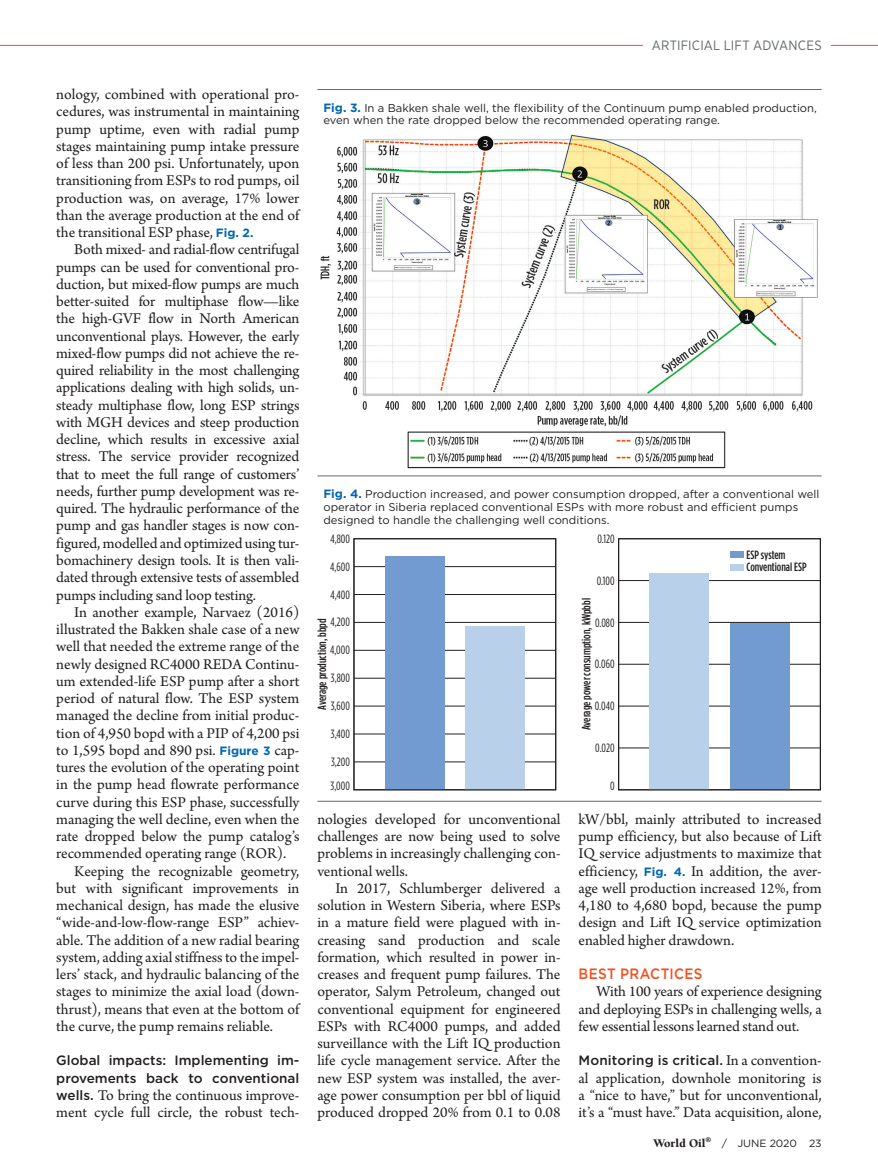
<style>
.page{position:relative;width:878px;height:1175px;background:#fff}
.page>*{position:absolute;margin:0;border:0;box-sizing:border-box;transform-origin:0 0}
.Body_copy{font:15.75px/17.2px "Arno Pro";letter-spacing:-.005em;color:#231f20;text-align:justify}
.Subhead_2{font:15.75px/17.2px "Arno Pro";color:#231f20;text-align:justify}
.Subhead_1{font:500 15px "Gotham";letter-spacing:.02em;color:#f15122;scale:.9 1}
.Subhead_2-2{font:500 13.5px/17.2px "Gotham";color:#231f20}
.t1{font:13.5px "Gotham Narrow";letter-spacing:.015em;color:#64696d}
.t2{font:12px "Gotham Condensed";color:#231f20}
.t3{font:500 12px/12px "Gotham Condensed";color:#231f20}
.t4{font:900 12px "Berkeley";letter-spacing:-.005em;color:#231f20}
.Cutline{font:11.25px/12.8px "Gotham";color:#231f20}
.t5{font:10.5px "Gotham";letter-spacing:-.005em;color:#231f20}
.s1{font-family:"Gotham";font-weight:700;font-size:12px;color:#0166b3}
.s2{font-family:"Gotham";font-weight:500;font-size:13.5px}
.s3{font-weight:700;font-size:12px;color:#0166b3}
.s4{font-family:"Arno Pro";font-weight:400;font-size:15.75px}
</style>
<div class="page">
<hr style="left:0;top:45px;width:878px;height:1px;background:#f15122">
<div style="left:643px;top:37px;width:187px;height:13px;background:#fff"></div>
<hr style="left:317px;top:89px;width:504px;height:1px;background:#64696d">
<img style="left:320px;top:134px;width:498px;height:335px">
<hr style="left:317px;top:475px;width:504px;height:1px;background:#64696d">
<hr style="left:354px;top:761px;width:201px;height:1px;background:#231f20">
<hr style="left:354px;top:733px;width:201px;height:1px;background:#231f20">
<hr style="left:354px;top:706px;width:201px;height:1px;background:#231f20">
<hr style="left:354px;top:678px;width:201px;height:1px;background:#231f20">
<hr style="left:354px;top:650px;width:201px;height:1px;background:#231f20">
<hr style="left:354px;top:622px;width:201px;height:1px;background:#231f20">
<hr style="left:354px;top:594px;width:201px;height:1px;background:#231f20">
<hr style="left:354px;top:566px;width:201px;height:1px;background:#231f20">
<hr style="left:618px;top:747px;width:202px;height:1px;background:#231f20">
<hr style="left:618px;top:706px;width:202px;height:1px;background:#231f20">
<hr style="left:618px;top:664px;width:202px;height:1px;background:#231f20">
<hr style="left:618px;top:622px;width:202px;height:1px;background:#231f20">
<hr style="left:618px;top:580px;width:202px;height:1px;background:#231f20">
<div style="left:385px;top:556px;width:59px;height:233px;background:#729cd1"></div>
<div style="left:465px;top:626px;width:59px;height:163px;background:#b9d0eb"></div>
<div style="left:649px;top:573px;width:60px;height:216px;background:#b9d0eb"></div>
<div style="left:730px;top:623px;width:59px;height:166px;background:#729cd1"></div>
<div style="left:729px;top:551px;width:14px;height:7px;background:#729cd1"></div>
<div style="left:729px;top:563px;width:14px;height:7px;background:#b9d0eb"></div>
<div style="left:353px;top:538px;width:203px;height:252px;border:1px solid #231f20"></div>
<div style="left:618px;top:538px;width:202px;height:252px;border:1px solid #231f20"></div>
<hr style="left:317px;top:801px;width:504px;height:1px;background:#64696d">
<p class="Subhead_2" style="left:56px;top:86px;width:245px">nology, combined with operational pro&shy;cedures, was instrumental in maintaining pump uptime, even with radial pump stages maintaining pump intake pressure of less than 200 psi. Unfortunately, upon transitioning from ESPs to rod pumps, oil production was, on average, 17% lower than the average production at the end of the transitional ESP phase, <span class="s1">Fig. 2.</span></p>
<p class="Body_copy" style="left:56px;top:242px;width:245px;text-indent:18px">Both mixed- and radial-flow centrifugal pumps can be used for conventional pro&shy;duction, but mixed-flow pumps are much better-suited for multiphase flow—like the high-GVF flow in North American unconventional plays. However, the early mixed-flow pumps did not achieve the re&shy;quired reliability in the most challenging applications dealing with high solids, un&shy;steady multiphase flow, long ESP strings with MGH devices and steep production decline, which results in excessive axial stress. The service provider recognized that to meet the full range of customers’ needs, further pump development was re&shy;quired. The hydraulic performance of the pump and gas handler stages is now con&shy;figured, modelled and optimized using tur&shy;bomachinery design tools. It is then vali&shy;dated through extensive tests of assembled pumps including sand loop testing.</p>
<p class="Body_copy" style="left:56px;top:604px;width:245px;text-indent:18px">In another example, Narvaez (2016) illustrated the Bakken shale case of a new well that needed the extreme range of the newly designed RC4000 REDA Continu&shy;um extended-life ESP pump after a short period of natural flow. The ESP system managed the decline from initial produc&shy;tion of 4,950 bopd with a PIP of 4,200 psi to 1,595 bopd and 890 psi. <span class="s1">Figure 3</span> cap&shy;tures the evolution of the operating point in the pump head flowrate performance curve during this ESP phase, successfully managing the well decline, even when the rate dropped below the pump catalog’s recommended operating range (ROR).</p>
<p class="Body_copy" style="left:56px;top:863px;width:245px;text-indent:18px">Keeping the recognizable geometry, but with significant improvements in mechanical design, has made the elusive “wide-and-low-flow-range ESP” achiev&shy;able. The addition of a new radial bearing system, adding axial stiffness to the impel&shy;lers’ stack, and hydraulic balancing of the stages to minimize the axial load (down&shy;thrust), means that even at the bottom of the curve, the pump remains reliable.</p>
<p class="Subhead_2-2" style="left:56px;top:1051px;width:245px">Global impacts: Implementing im&shy;provements back to conventional</p>
<p class="Subhead_2" style="left:56px;top:1087px;width:245px"><span class="s2">wells.</span> To bring the continuous improve&shy;ment cycle full circle, the robust tech-</p>
<p class="t1" style="left:652px;top:37px;width:171px">ARTIFICIAL LIFT ADVANCES</p>
<p class="Cutline" style="left:323px;top:101px;width:495px"><span class="s3">Fig. 3.</span> In a Bakken shale well, the flexibility of the Continuum pump enabled production, even when the rate dropped below the recommended operating range.</p>
<p class="Cutline" style="left:323px;top:487px;width:497px"><span class="s3">Fig. 4.</span> Production increased, and power consumption dropped, after a conventional well operator in Siberia replaced conventional ESPs with more robust and efficient pumps designed to handle the challenging well conditions.</p>
<p class="t3" style="left:746px;top:549px;width:62px">ESP system<br>Conventional ESP</p>
<p class="t2" style="left:330px;top:532px;width:21px">4,800</p>
<p class="t2" style="left:597px;top:532px;width:19px">0.120</p>
<p class="t2" style="left:330px;top:559px;width:21px">4,600</p>
<p class="t2" style="left:330px;top:587px;width:21px">4,400</p>
<p class="t2" style="left:330px;top:615px;width:21px">4,200</p>
<p class="t3" style="left:316px;top:710px;width:93px;rotate:-90deg">Average production, bbpd</p>
<p class="t2" style="left:330px;top:643px;width:21px">4,000</p>
<p class="t2" style="left:331px;top:671px;width:20px">3,800</p>
<p class="t2" style="left:331px;top:699px;width:21px">3,600</p>
<p class="t2" style="left:331px;top:727px;width:20px">3,400</p>
<p class="t2" style="left:331px;top:755px;width:20px">3,200</p>
<p class="t2" style="left:330px;top:778px;width:21px">3,000</p>
<p class="Subhead_2" style="left:317px;top:811px;width:245px">nologies developed for unconventional challenges are now being used to solve problems in increasingly challenging con&shy;ventional wells.</p>
<p class="Body_copy" style="left:317px;top:880px;width:245px;text-indent:18px">In 2017, Schlumberger delivered a solution in Western Siberia, where ESPs in a mature field were plagued with in&shy;creasing sand production and scale formation, which resulted in power in&shy;creases and frequent pump failures. The operator, Salym Petroleum, changed out conventional equipment for engineered ESPs with RC4000 pumps, and added surveillance with the Lift IQ production life cycle management service. After the new ESP system was installed, the aver&shy;age power consumption per bbl of liquid produced dropped 20% from 0.1 to 0.08</p>
<p class="t2" style="left:596px;top:573px;width:19px">0.100</p>
<p class="t3" style="left:580px;top:730px;width:133px;rotate:-90deg">Average power consumption, kWpbbl</p>
<p class="t2" style="left:595px;top:615px;width:21px">0.080</p>
<p class="t2" style="left:595px;top:657px;width:21px">0.060</p>
<p class="t2" style="left:595px;top:699px;width:21px">0.040</p>
<p class="t2" style="left:595px;top:741px;width:21px">0.020</p>
<p class="t2" style="left:610px;top:778px;width:6px">0</p>
<p class="Body_copy" style="left:578px;top:811px;width:245px">kW/bbl, mainly attributed to increased pump efficiency, but also because of Lift IQ service adjustments to maximize that efficiency, <span class="s1">Fig. 4.</span> In addition, the aver&shy;age well production increased 12%, from 4,180 to 4,680 bopd, because the pump design and Lift IQ service optimization enabled higher drawdown.</p>
<p class="Subhead_1" style="left:578px;top:964px;width:139px">BEST PRACTICES</p>
<p class="Body_copy" style="left:578px;top:983px;width:245px;text-indent:18px">With 100 years of experience designing and deploying ESPs in challenging wells, a few essential lessons learned stand out.</p>
<p class="Subhead_2-2" style="left:578px;top:1051px;width:245px">Monitoring is critical. <span class="s4">In a convention-</span></p>
<p class="Subhead_2" style="left:578px;top:1070px;width:245px">al application, downhole monitoring is a “nice to have,” but for unconventional, it’s a “must have.” Data acquisition, alone,</p>
<p class="t4" style="left:653px;top:1136px;width:59px">World Oil<sup>®</sup></p>
<p class="t5" style="left:721px;top:1136px;width:101px">/ JUNE 2020 23</p>
</div>
